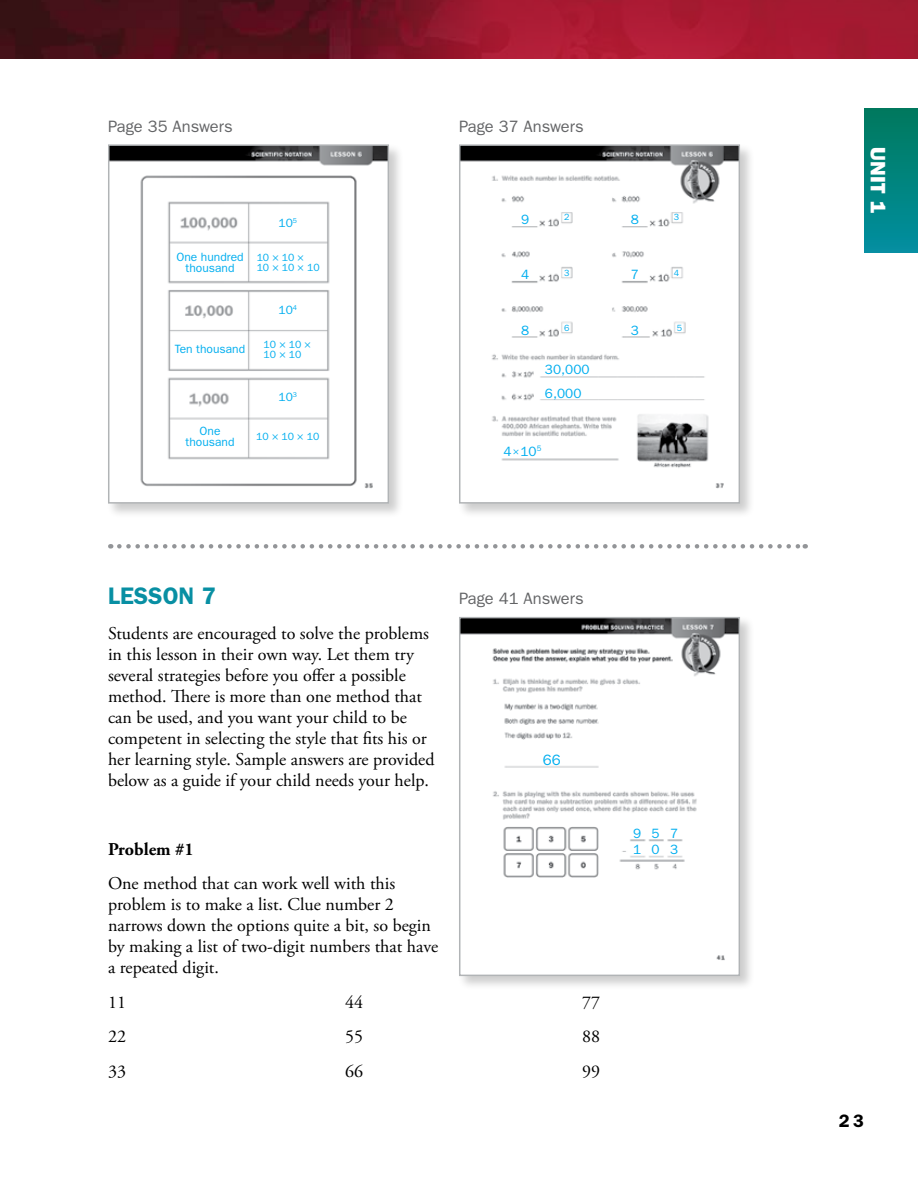
<style>
.page{position:relative;width:918px;height:1188px;background:#fff}
.page>*{position:absolute;margin:0;border:0;box-sizing:border-box;transform-origin:0 0}
.t1{font:600 24px "ITC Franklin Gothic Std";color:#088fa3}
.t2{font:21px "ITC Franklin Gothic Std Hvy";color:#fff}
.t3{font:18px/21px "Adobe Garamond Pro";color:#000;text-align:justify}
.t4{font:700 18px "Adobe Garamond Pro";color:#000}
.t5{font:600 18px "ITC Franklin Gothic Std";color:#000}
.t6{font:16.5px "ITC Franklin Gothic Std";color:#636466}
.t7{font:15px "ITC Franklin Gothic Std";color:#00aeef}
.t8{font:13.5px/16.4px "ITC Franklin Gothic Std";color:#00aeef}
.t9{font:12px/10.5px "ITC Franklin Gothic Std";color:#00aeef;text-align:center}
.t10{font:10.5px/10.5px "ITC Franklin Gothic Std";color:#00aeef}
.t11{font:9px "ITC Franklin Gothic Std";color:#00aeef}
.s1{font-family:"KG First Time In Forever"}
</style>
<div class="page">
<div style="left:864px;top:108px;width:54px;height:145px;background:linear-gradient(to bottom,#00795c,#018fa1)"></div>
<svg style="left:119px;top:544px;width:687px;height:5px"></svg>
<div style="left:106px;top:143px;width:298px;height:375px;background:#000;opacity:.2"></div>
<img style="left:110px;top:146px;width:277px;height:356px">
<div style="left:108px;top:144px;width:281px;height:360px;border:1px solid #b1b4b6"></div>
<div style="left:457px;top:143px;width:298px;height:375px;background:#000;opacity:.2"></div>
<img style="left:461px;top:146px;width:277px;height:356px">
<div style="left:459px;top:144px;width:281px;height:360px;border:1px solid #b1b4b6"></div>
<div style="left:457px;top:616px;width:298px;height:375px;background:#000;opacity:.2"></div>
<img style="left:461px;top:619px;width:277px;height:355px">
<div style="left:459px;top:617px;width:281px;height:359px;border:1px solid #b1b4b6"></div>
<img style="left:0;top:0;width:330px;height:59px">
<svg style="left:330px;top:0;width:588px;height:59px;background:#9e192f"></svg>
<p class="t6" style="left:108px;top:117px;width:126px">Page 35 Answers</p>
<p class="t6" style="left:459px;top:117px;width:126px">Page 37 Answers</p>
<p class="t9" style="left:279px;top:218px;width:20px">10<sup>5</sup></p>
<p class="t8" style="left:521px;top:212px;width:10px">9</p>
<p class="t11" style="left:564px;top:212px;width:7px">2</p>
<p class="t9" style="left:176px;top:252px;width:69px">One hundred thousand</p>
<p class="t10" style="left:257px;top:252px;width:64px">10 × 10 ×<br>10 × 10 × 10</p>
<p class="t8" style="left:521px;top:267px;width:10px">4</p>
<p class="t11" style="left:564px;top:267px;width:7px">3</p>
<p class="t9" style="left:279px;top:305px;width:20px">10<sup>4</sup></p>
<p class="t8" style="left:521px;top:322px;width:10px">8</p>
<p class="t11" style="left:564px;top:323px;width:7px">6</p>
<p class="t9" style="left:175px;top:344px;width:72px">Ten thousand</p>
<p class="t10" style="left:264px;top:339px;width:49px">10 × 10 ×<br>10 × 10</p>
<p class="t9" style="left:279px;top:392px;width:20px">10<sup>3</sup></p>
<p class="t8" style="left:545px;top:359px;width:46px;line-height:23px">30,000<br>6,000</p>
<p class="t9" style="left:186px;top:426px;width:50px">One thousand</p>
<p class="t10" style="left:256px;top:431px;width:64px">10 × 10 × 10</p>
<p class="t8" style="left:504px;top:443px;width:39px">4<span class="s1">×</span>10<sup>5</sup></p>
<p class="t8" style="left:631px;top:212px;width:10px">8</p>
<p class="t11" style="left:674px;top:212px;width:7px">3</p>
<p class="t8" style="left:631px;top:267px;width:10px">7</p>
<p class="t11" style="left:674px;top:267px;width:7px">4</p>
<p class="t8" style="left:631px;top:322px;width:10px">3</p>
<p class="t11" style="left:677px;top:323px;width:7px">5</p>
<h1 class="t1" style="left:108px;top:582px;width:109px">LESSON 7</h1>
<p class="t3" style="left:108px;top:623px;width:328px;text-align:left">Students are encouraged to solve the problems in this lesson in their own way. Let them try several strategies before you offer a possible method. There is more than one method that can be used, and you want your child to be competent in selecting the style that fits his or her learning style. Sample answers are provided below as a guide if your child needs your help.</p>
<p class="t6" style="left:459px;top:589px;width:126px">Page 41 Answers</p>
<p class="t7" style="left:543px;top:751px;width:19px">66</p>
<p class="t4" style="left:108px;top:839px;width:87px">Problem #1</p>
<p class="t3" style="left:108px;top:874px;width:332px;text-align:left">One method that can work well with this problem is to make a list. Clue number 2 narrows down the options quite a bit, so begin by making a list of two-digit numbers that have a repeated digit.</p>
<p class="t3" style="left:108px;top:986px;width:19px;line-height:34.5px">11<br>22<br>33</p>
<p class="t3" style="left:345px;top:986px;width:19px;line-height:34.5px">44<br>55<br>66</p>
<p class="t3" style="left:582px;top:986px;width:19px;line-height:34.5px">77<br>88<br>99</p>
<p class="t8" style="left:633px;top:825px;width:10px">9<br>1</p>
<p class="t8" style="left:652px;top:825px;width:10px">5<br>0</p>
<p class="t8" style="left:670px;top:825px;width:10px">7<br>3</p>
<p class="t2" style="left:890px;top:147px;width:68px;rotate:90deg">UNIT 1</p>
<p class="t5" style="left:839px;top:1110px;width:27px">23</p>
</div>
